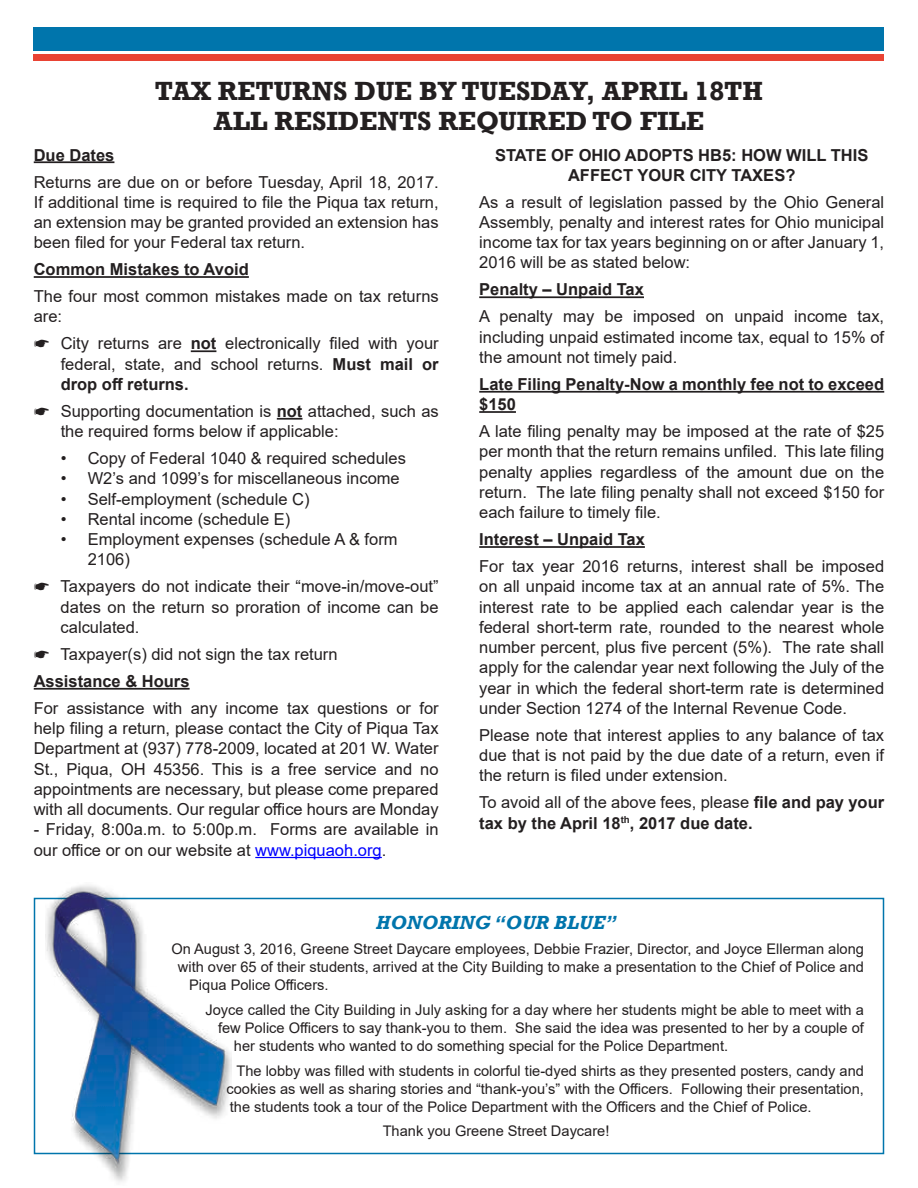
<style>
.page{position:relative;width:918px;height:1188px;background:#fff}
.page>*{position:absolute;margin:0;border:0;box-sizing:border-box;transform-origin:0 0}
.t1{font:700 27px/30px "Rockwell";color:#231f20;text-align:center}
.t2{font:italic 700 19.5px "Rockwell";color:#0075ac}
.t3{font:16.5px/20.2px "Arial";color:#231f20;text-align:justify}
.t4{font:700 16.5px/20.2px "Arial";color:#231f20}
.t5{font:14.7px/18px "Arial";color:#231f20;text-align:justify}
.s1{font-weight:700}
.s2{color:#00f}
.s3{font-weight:400}
</style>
<div class="page">
<div style="left:34px;top:898px;width:850px;height:256px;border:2px solid #0075ac"></div>
<hr style="left:479px;top:296px;width:165px;height:2px;background:#231f20">
<hr style="left:479px;top:391px;width:405px;height:2px;background:#231f20">
<hr style="left:479px;top:411px;width:37px;height:2px;background:#231f20">
<hr style="left:479px;top:546px;width:166px;height:2px;background:#231f20">
<hr style="left:34px;top:161px;width:80px;height:2px;background:#231f20">
<hr style="left:34px;top:276px;width:215px;height:2px;background:#231f20">
<hr style="left:191px;top:350px;width:25px;height:2px;background:#231f20">
<hr style="left:277px;top:418px;width:25px;height:2px;background:#231f20">
<hr style="left:34px;top:688px;width:156px;height:2px;background:#231f20">
<hr style="left:255px;top:857px;width:127px;height:1px;background:#00f">
<div style="left:34px;top:27px;width:850px;height:24px;background:#0075ac"></div>
<div style="left:34px;top:54px;width:850px;height:7px;background:#e94334"></div>
<img style="left:45px;top:885px;width:187px;height:297px">
<h1 class="t1" style="left:155px;top:76px;width:610px">TAX RETURNS DUE BY TUESDAY, APRIL 18TH<br>ALL RESIDENTS REQUIRED TO FILE</h1>
<p class="t4" style="left:34px;top:145px;width:82px">Due Dates</p>
<p class="t3" style="left:34px;top:171px;width:407px">Returns are due on or before Tuesday, April 18, 2017.<br>If additional time is required to file the Piqua tax return, an extension may be granted provided an extension has been filed for your Federal tax return.</p>
<p class="t4" style="left:34px;top:260px;width:217px">Common Mistakes to Avoid</p>
<p class="t3" style="left:34px;top:286px;width:407px">The four most common mistakes made on tax returns are:</p>
<p class="t3" style="left:61px;top:333px;width:379px">City returns are <span class="s1">not</span> electronically filed with your federal, state, and school returns. <span class="s1">Must mail or drop off returns.</span></p>
<p class="t3" style="left:61px;top:401px;width:380px">Supporting documentation is <span class="s1">not</span> attached, such as the required forms below if applicable:</p>
<p class="t3" style="left:61px;top:448px;width:347px">• Copy of Federal 1040 &amp; required schedules</p>
<p class="t3" style="left:61px;top:468px;width:341px">• W2’s and 1099’s for miscellaneous income</p>
<p class="t3" style="left:61px;top:489px;width:250px">• Self-employment (schedule C)</p>
<p class="t3" style="left:61px;top:509px;width:231px">• Rental income (schedule E)</p>
<p class="t3" style="left:88px;top:529px;width:311px;text-indent:-27px">• Employment expenses (schedule A &amp; form<br>2106)</p>
<p class="t3" style="left:61px;top:576px;width:379px">Taxpayers do not indicate their “move-in/move-out” dates on the return so proration of income can be calculated.</p>
<p class="t3" style="left:61px;top:644px;width:278px">Taxpayer(s) did not sign the tax return</p>
<p class="t4" style="left:34px;top:671px;width:157px">Assistance &amp; Hours</p>
<p class="t3" style="left:34px;top:698px;width:407px">For assistance with any income tax questions or for help filing a return, please contact the City of Piqua Tax Department at (937) 778-2009, located at 201 W. Water St., Piqua, OH 45356. This is a free service and no appointments are necessary, but please come prepared with all documents. Our regular office hours are Monday</p>
<p class="t3" style="left:34px;top:819px;width:406px">- Friday, 8:00a.m. to 5:00p.m. Forms are available in our office or on our website at <span class="s2">www.piquaoh.org</span>.</p>
<p class="t4" style="left:495px;top:145px;width:375px;text-align:center">STATE OF OHIO ADOPTS HB5: HOW WILL THIS<br>AFFECT YOUR CITY TAXES?</p>
<p class="t3" style="left:479px;top:192px;width:406px">As a result of legislation passed by the Ohio General Assembly, penalty and interest rates for Ohio municipal income tax for tax years beginning on or after January 1, 2016 will be as stated below:</p>
<p class="t4" style="left:479px;top:280px;width:166px">Penalty – Unpaid Tax</p>
<p class="t3" style="left:479px;top:306px;width:406px">A penalty may be imposed on unpaid income tax, including unpaid estimated income tax, equal to 15% of the amount not timely paid.</p>
<p class="t4" style="left:479px;top:374px;width:406px">Late Filing Penalty-Now a monthly fee not to exceed $150</p>
<p class="t3" style="left:479px;top:421px;width:407px">A late filing penalty may be imposed at the rate of $25 per month that the return remains unfiled. This late filing penalty applies regardless of the amount due on the return. The late filing penalty shall not exceed $150 for each failure to timely file.</p>
<p class="t4" style="left:479px;top:529px;width:167px">Interest – Unpaid Tax</p>
<p class="t3" style="left:479px;top:556px;width:407px">For tax year 2016 returns, interest shall be imposed on all unpaid income tax at an annual rate of 5%. The interest rate to be applied each calendar year is the federal short-term rate, rounded to the nearest whole number percent, plus five percent (5%). The rate shall apply for the calendar year next following the July of the year in which the federal short-term rate is determined under Section 1274 of the Internal Revenue Code.</p>
<p class="t3" style="left:479px;top:725px;width:407px">Please note that interest applies to any balance of tax due that is not paid by the due date of a return, even if the return is filed under extension.</p>
<p class="t4" style="left:479px;top:793px;width:407px"><span class="s3">To avoid all of the above fees, please</span> file and pay your tax by the April 18<sup>th</sup>, 2017 due date.</p>
<p class="t2" style="left:376px;top:911px;width:242px">HONORING “OUR BLUE”</p>
<p class="t5" style="left:171px;top:940px;width:694px">On August 3, 2016, Greene Street Daycare employees, Debbie Frazier, Director, and Joyce Ellerman along</p>
<p class="t5" style="left:178px;top:958px;width:688px">with over 65 of their students, arrived at the City Building to make a presentation to the Chief of Police and</p>
<p class="t5" style="left:189px;top:976px;width:141px">Piqua Police Officers.</p>
<p class="t5" style="left:206px;top:1001px;width:660px">Joyce called the City Building in July asking for a day where her students might be able to meet with a</p>
<p class="t5" style="left:218px;top:1019px;width:647px">few Police Officers to say thank-you to them. She said the idea was presented to her by a couple of</p>
<p class="t5" style="left:234px;top:1037px;width:496px">her students who wanted to do something special for the Police Department.</p>
<p class="t5" style="left:227px;top:1061px;width:639px;text-indent:10px">The lobby was filled with students in colorful tie-dyed shirts as they presented posters, candy and cookies as well as sharing stories and “thank-you’s” with the Officers. Following their presentation, the students took a tour of the Police Department with the Officers and the Chief of Police.</p>
<p class="t5" style="left:383px;top:1122px;width:228px">Thank you Greene Street Daycare!</p>
</div>
